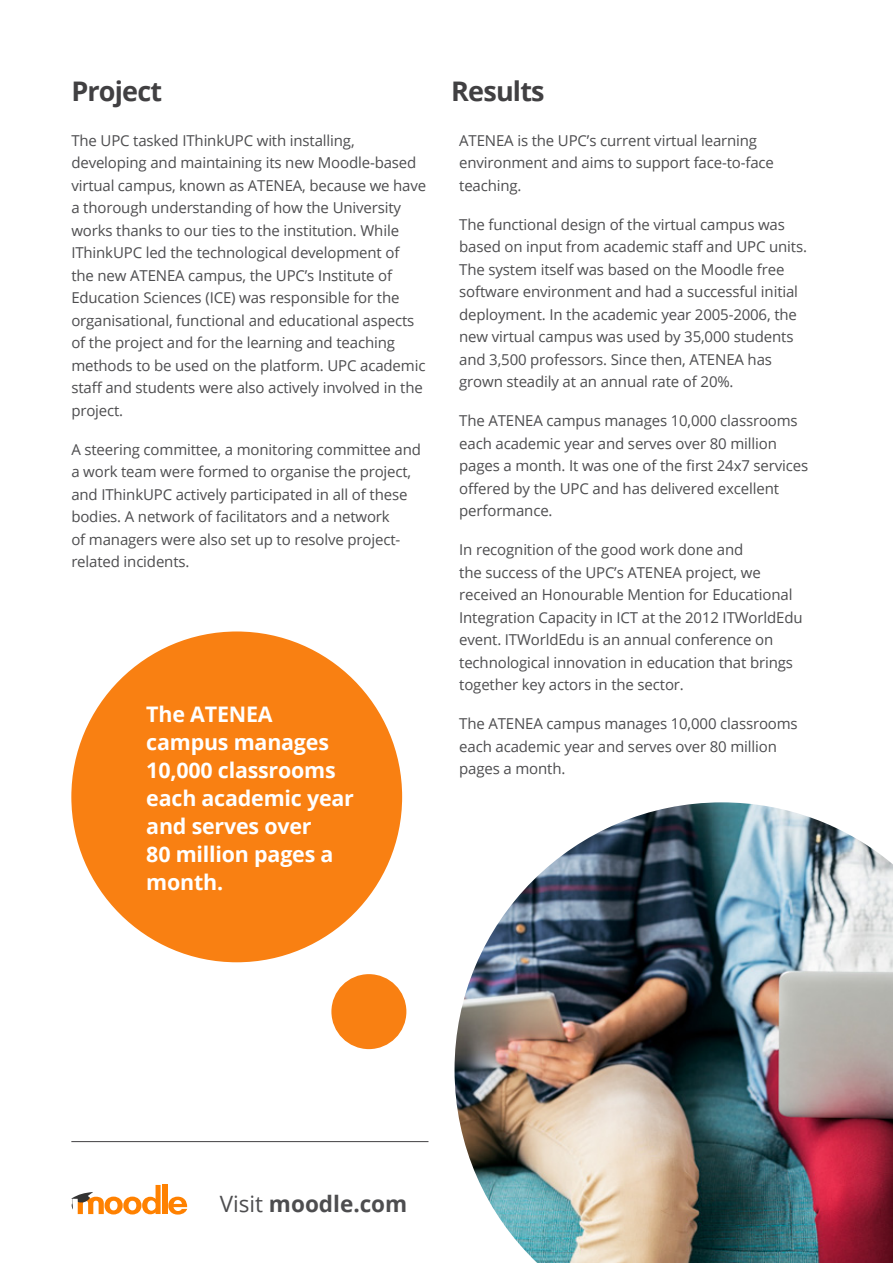
<style>
.page{position:relative;width:893px;height:1263px;background:#fff}
.page>*{position:absolute;margin:0;border:0;box-sizing:border-box;transform-origin:0 0}
.t1{font:700 27px "Open Sans";letter-spacing:-.03em;color:#414042}
.t2{font:700 22.5px "Open Sans";color:#4d4d4f}
.t3{font:700 21.45px/28px "Open Sans";letter-spacing:-.01em;color:#fff}
.t4{font:15px/22.5px "Open Sans";letter-spacing:-.01em;color:#4d4d4f}
.s1{font-weight:400}
</style>
<div class="page">
<img style="left:454px;top:802px;width:439px;height:461px">
<div style="left:71px;top:631px;width:331px;height:331px;background:#f98012;border-radius:50%"></div>
<div style="left:162px;top:1185px;width:5px;height:29px;background:#ff8100"></div>
<svg style="left:168px;top:1197px;width:19px;height:17px"></svg>
<svg style="left:71px;top:1185px;width:90px;height:29px"></svg>
<div style="left:331px;top:974px;width:75px;height:75px;background:#f98012;border-radius:50%"></div>
<hr style="left:71px;top:1141px;width:357px;height:1px;background:#414042">
<h1 class="t1" style="left:71px;top:72px;width:92px">Project</h1>
<p class="t4" style="left:71px;top:128px;width:356px">The UPC tasked IThinkUPC with installing, developing and maintaining its new Moodle-based virtual campus, known as ATENEA, because we have a thorough understanding of how the University works thanks to our ties to the institution. While IThinkUPC led the technological development of<br>the new ATENEA campus, the UPC’s Institute of Education Sciences (ICE) was responsible for the organisational, functional and educational aspects of the project and for the learning and teaching methods to be used on the platform. UPC academic staff and students were also actively involved in the project.</p>
<p class="t4" style="left:71px;top:437px;width:351px">A steering committee, a monitoring committee and a work team were formed to organise the project, and IThinkUPC actively participated in all of these bodies. A network of facilitators and a network<br>of managers were also set up to resolve project&shy;related incidents.</p>
<h3 class="t3" style="left:146px;top:699px;width:209px">The ATENEA campus manages<br>10,000 classrooms each academic year and serves over<br>80 million pages a month.</h3>
<h1 class="t1" style="left:451px;top:72px;width:95px">Results</h1>
<p class="t4" style="left:459px;top:128px;width:316px">ATENEA is the UPC’s current virtual learning environment and aims to support face-to-face teaching.</p>
<p class="t4" style="left:459px;top:212px;width:349px">The functional design of the virtual campus was based on input from academic staff and UPC units.<br>The system itself was based on the Moodle free software environment and had a successful initial deployment. In the academic year 2005-2006, the new virtual campus was used by 35,000 students and 3,500 professors. Since then, ATENEA has grown steadily at an annual rate of 20%.</p>
<p class="t4" style="left:459px;top:409px;width:351px">The ATENEA campus manages 10,000 classrooms each academic year and serves over 80 million pages a month. It was one of the first 24x7 services offered by the UPC and has delivered excellent performance.</p>
<p class="t4" style="left:459px;top:538px;width:345px">In recognition of the good work done and<br>the success of the UPC’s ATENEA project, we received an Honourable Mention for Educational Integration Capacity in ICT at the 2012 ITWorldEdu event. ITWorldEdu is an annual conference on technological innovation in education that brings together key actors in the sector.</p>
<p class="t4" style="left:459px;top:712px;width:340px">The ATENEA campus manages 10,000 classrooms each academic year and serves over 80 million pages a month.</p>
<h2 class="t2" style="left:220px;top:1188px;width:189px"><span class="s1">Visit</span> moodle.com</h2>
</div>
